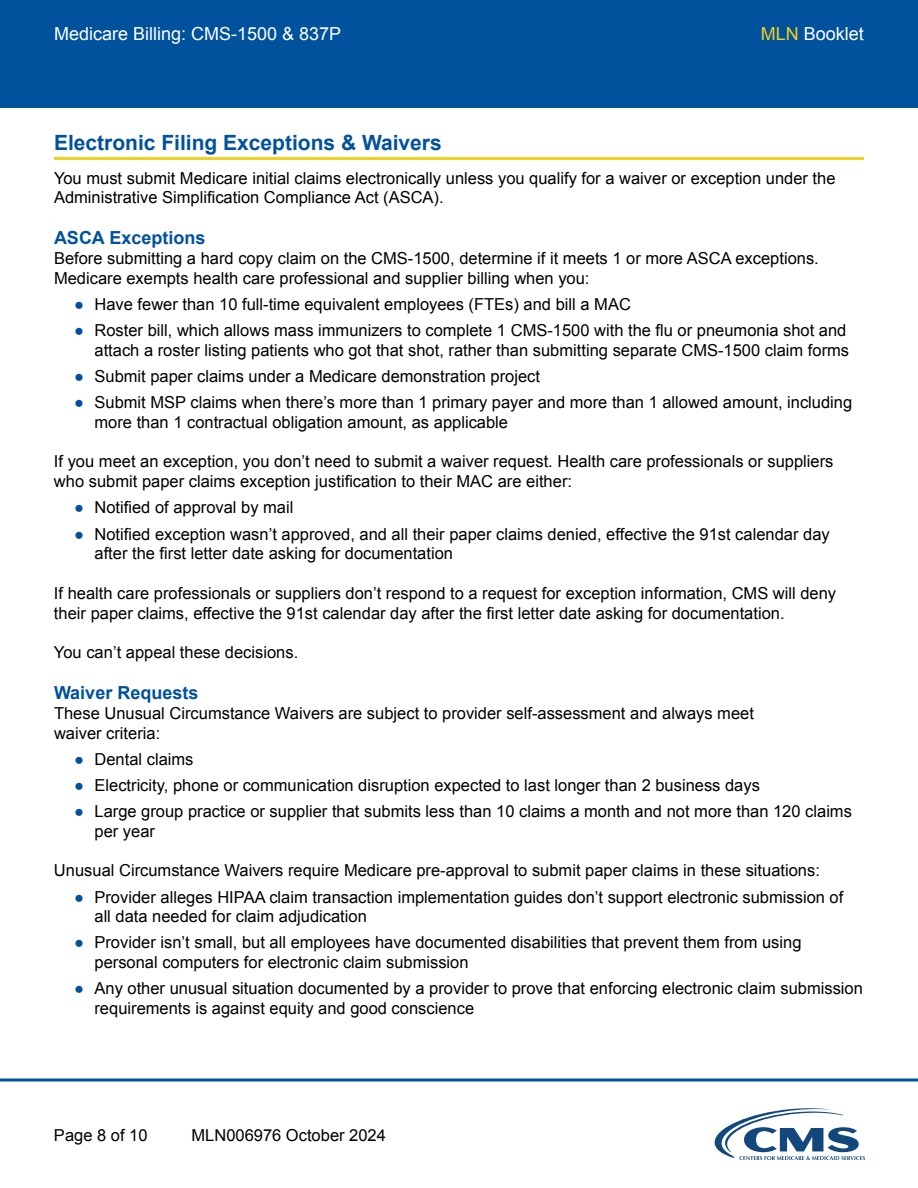
<style>
.page{position:relative;width:918px;height:1188px;background:#fff}
.page>*{position:absolute;margin:0;border:0;box-sizing:border-box;transform-origin:0 0}
.t1{font:700 21px "Arial";color:#00529c}
.t2{font:18px "Arial";color:#fff}
.H3{font:700 18px "Arial";color:#00529c}
.t3{font:16.5px/19.5px "Arial";color:#000}
.s1{color:#f3cf1e}
.s2{color:#00529c}
</style>
<div class="page">
<div style="left:0;top:0;width:918px;height:108px;background:#00529c"></div>
<svg style="left:714px;top:1108px;width:151px;height:52px"></svg>
<svg style="left:0;top:1078px;width:918px;height:4px;background:#3f7db4"></svg>
<hr style="left:54px;top:157px;width:810px;height:3px;background:#f3cf1e">
<p class="t2" style="left:54px;top:22px;width:289px">Medicare Billing: CMS-1500 &amp; 837P</p>
<p class="t2" style="left:761px;top:22px;width:105px"><span class="s1">MLN</span> Booklet</p>
<h2 class="t1" style="left:54px;top:129px;width:389px">Electronic Filing Exceptions &amp; Waivers</h2>
<p class="t3" style="left:54px;top:168px;width:783px">You must submit Medicare initial claims electronically unless you qualify for a waiver or exception under the<br>Administrative Simplification Compliance Act (ASCA).</p>
<h2 class="H3" style="left:54px;top:226px;width:153px">ASCA Exceptions</h2>
<p class="t3" style="left:54px;top:248px;width:766px">Before submitting a hard copy claim on the CMS-1500, determine if it meets 1 or more ASCA exceptions.<br>Medicare exempts health care professional and supplier billing when you:</p>
<p class="t3" style="left:74px;top:295px;width:558px"><span class="s2">●</span> Have fewer than 10 full-time equivalent employees (FTEs) and bill a MAC</p>
<p class="t3" style="left:74px;top:321px;width:776px;text-align:right"><span class="s2">●</span> Roster bill, which allows mass immunizers to complete 1 CMS-1500 with the flu or pneumonia shot and attach a roster listing patients who got that shot, rather than submitting separate CMS-1500 claim forms</p>
<p class="t3" style="left:74px;top:367px;width:467px"><span class="s2">●</span> Submit paper claims under a Medicare demonstration project</p>
<p class="t3" style="left:94px;top:393px;width:759px;text-indent:-20px"><span class="s2">●</span> Submit MSP claims when there’s more than 1 primary payer and more than 1 allowed amount, including more than 1 contractual obligation amount, as applicable</p>
<p class="t3" style="left:54px;top:452px;width:781px">If you meet an exception, you don’t need to submit a waiver request. Health care professionals or suppliers who submit paper claims exception justification to their MAC are either:</p>
<p class="t3" style="left:74px;top:498px;width:221px"><span class="s2">●</span> Notified of approval by mail</p>
<p class="t3" style="left:94px;top:524px;width:737px;text-indent:-20px"><span class="s2">●</span> Notified exception wasn’t approved, and all their paper claims denied, effective the 91st calendar day after the first letter date asking for documentation</p>
<p class="t3" style="left:54px;top:583px;width:784px">If health care professionals or suppliers don’t respond to a request for exception information, CMS will deny their paper claims, effective the 91st calendar day after the first letter date asking for documentation.</p>
<p class="t3" style="left:54px;top:643px;width:246px">You can’t appeal these decisions.</p>
<h2 class="H3" style="left:54px;top:681px;width:146px">Waiver Requests</h2>
<p class="t3" style="left:54px;top:703px;width:701px">These Unusual Circumstance Waivers are subject to provider self-assessment and always meet waiver criteria:</p>
<p class="t3" style="left:74px;top:749px;width:121px"><span class="s2">●</span> Dental claims</p>
<p class="t3" style="left:74px;top:776px;width:687px"><span class="s2">●</span> Electricity, phone or communication disruption expected to last longer than 2 business days</p>
<p class="t3" style="left:94px;top:802px;width:759px;text-indent:-20px"><span class="s2">●</span> Large group practice or supplier that submits less than 10 claims a month and not more than 120 claims per year</p>
<p class="t3" style="left:54px;top:861px;width:767px">Unusual Circumstance Waivers require Medicare pre-approval to submit paper claims in these situations:</p>
<p class="t3" style="left:94px;top:887px;width:750px;text-indent:-20px"><span class="s2">●</span> Provider alleges HIPAA claim transaction implementation guides don’t support electronic submission of all data needed for claim adjudication</p>
<p class="t3" style="left:94px;top:933px;width:709px;text-indent:-20px"><span class="s2">●</span> Provider isn’t small, but all employees have documented disabilities that prevent them from using personal computers for electronic claim submission</p>
<p class="t3" style="left:94px;top:979px;width:770px;text-indent:-20px"><span class="s2">●</span> Any other unusual situation documented by a provider to prove that enforcing electronic claim submission requirements is against equity and good conscience</p>
<p class="t3" style="left:54px;top:1125px;width:95px">Page 8 of 10</p>
<p class="t3" style="left:192px;top:1125px;width:196px">MLN006976 October 2024</p>
</div>
